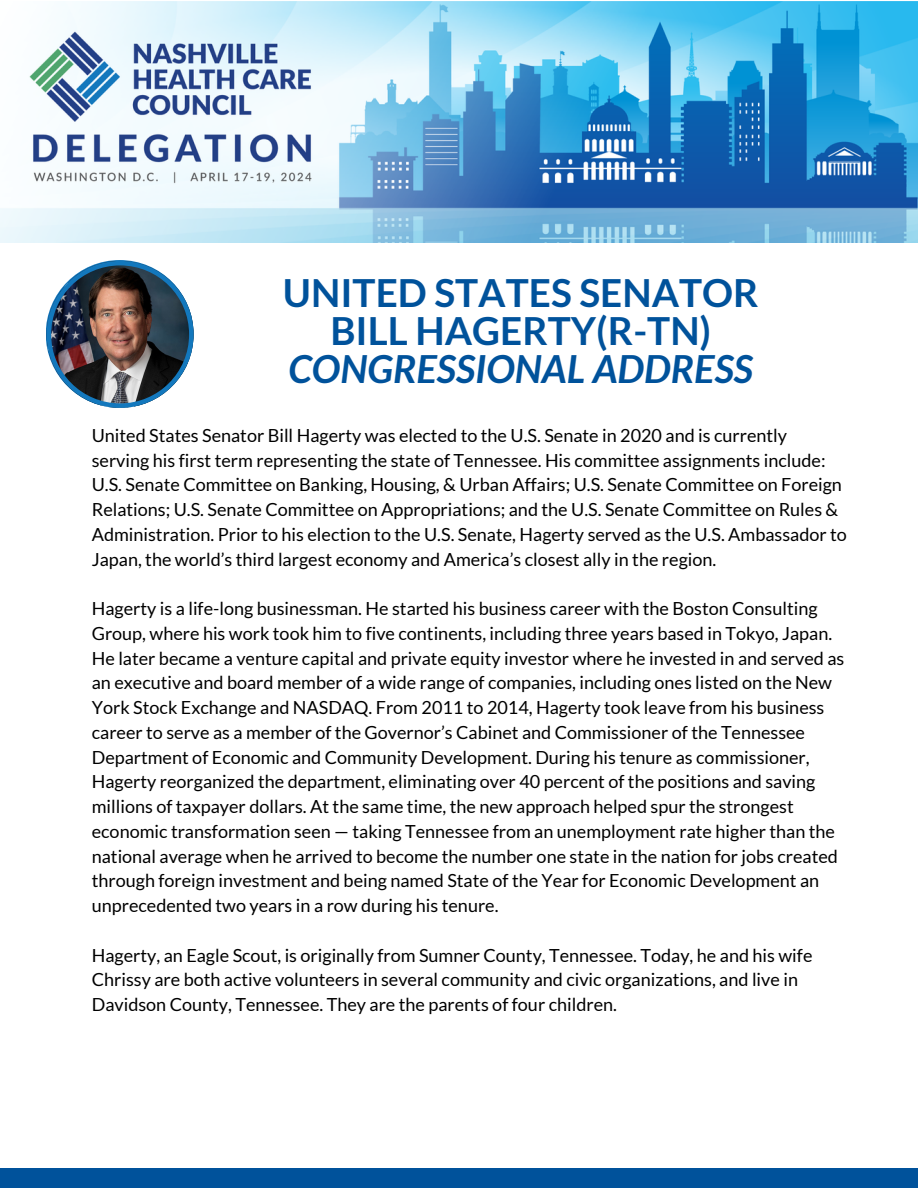
<style>
.page{position:relative;width:918px;height:1188px;background:#fff}
.page>*{position:absolute;margin:0;border:0;box-sizing:border-box;transform-origin:0 0}
.t1{font:700 38.85px/38.2px "Lato";color:#00529b;text-align:center}
.t2{font:italic 700 38.85px "Lato";color:#00529b}
.t3{font:18px/24.8px "Lato";color:#000}
</style>
<div class="page">
<img style="left:0;top:1px;width:918px;height:242px">
<div style="left:0;top:1168px;width:918px;height:20px;background:#00529b"></div>
<img style="left:47px;top:261px;width:147px;height:147px">
<h1 class="t1" style="left:283px;top:273px;width:477px">UNITED STATES SENATOR<br>BILL HAGERTY(R-TN)</h1>
<h1 class="t2" style="left:289px;top:345px;width:466px">CONGRESSIONAL ADDRESS</h1>
<p class="t3" style="left:92px;top:423px;width:757px">United States Senator Bill Hagerty was elected to the U.S. Senate in 2020 and is currently serving his first term representing the state of Tennessee. His committee assignments include:<br>U.S. Senate Committee on Banking, Housing, &amp; Urban Affairs; U.S. Senate Committee on Foreign Relations; U.S. Senate Committee on Appropriations; and the U.S. Senate Committee on Rules &amp; Administration. Prior to his election to the U.S. Senate, Hagerty served as the U.S. Ambassador to Japan, the world’s third largest economy and America’s closest ally in the region.</p>
<p class="t3" style="left:92px;top:596px;width:754px">Hagerty is a life-long businessman. He started his business career with the Boston Consulting Group, where his work took him to five continents, including three years based in Tokyo, Japan.<br>He later became a venture capital and private equity investor where he invested in and served as an executive and board member of a wide range of companies, including ones listed on the New York Stock Exchange and NASDAQ. From 2011 to 2014, Hagerty took leave from his business career to serve as a member of the Governor’s Cabinet and Commissioner of the Tennessee Department of Economic and Community Development. During his tenure as commissioner, Hagerty reorganized the department, eliminating over 40 percent of the positions and saving millions of taxpayer dollars. At the same time, the new approach helped spur the strongest economic transformation seen — taking Tennessee from an unemployment rate higher than the national average when he arrived to become the number one state in the nation for jobs created through foreign investment and being named State of the Year for Economic Development an unprecedented two years in a row during his tenure.</p>
<p class="t3" style="left:92px;top:942px;width:722px">Hagerty, an Eagle Scout, is originally from Sumner County, Tennessee. Today, he and his wife<br>Chrissy are both active volunteers in several community and civic organizations, and live in<br>Davidson County, Tennessee. They are the parents of four children.</p>
</div>
